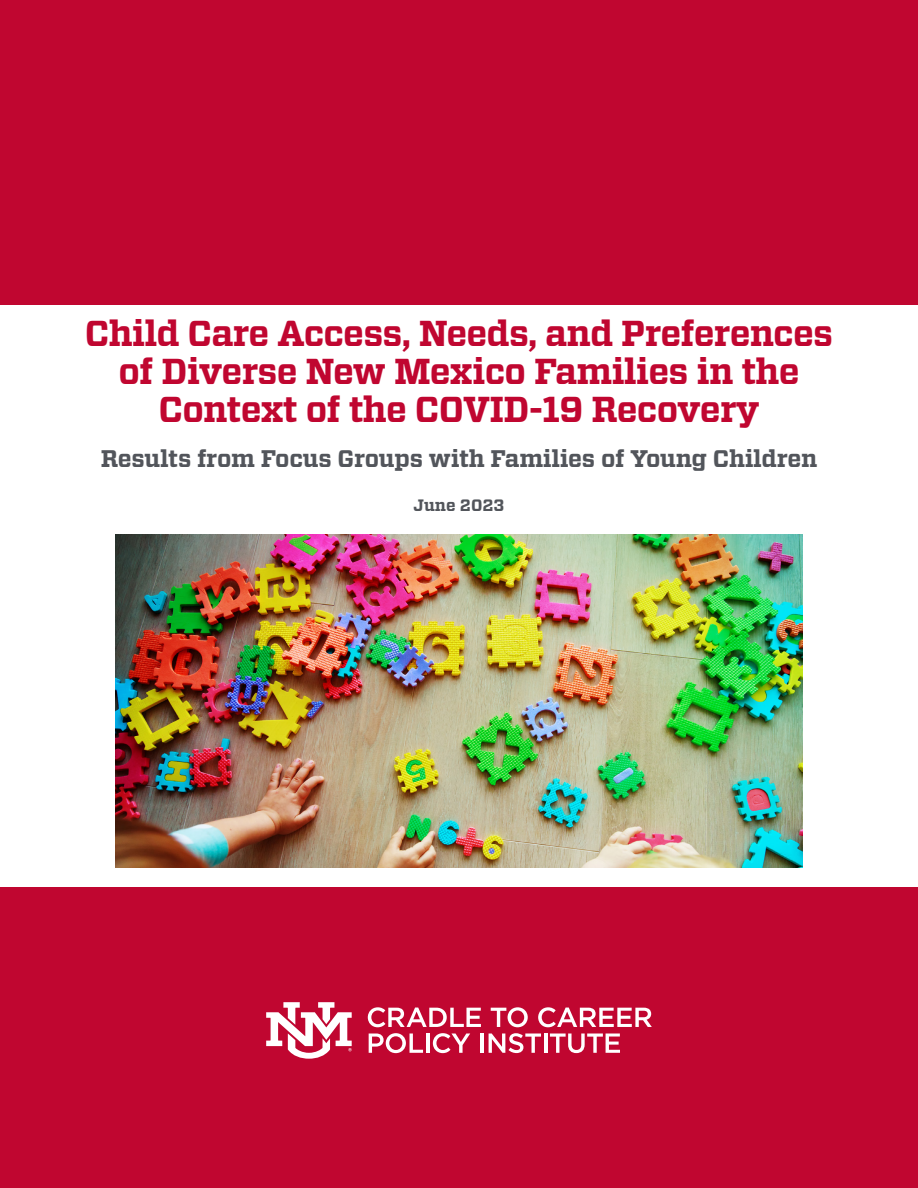
<style>
.page{position:relative;width:918px;height:1188px;background:#fff}
.page>*{position:absolute;margin:0;border:0;box-sizing:border-box;transform-origin:0 0}
.t1{font:700 36px/37.5px "Vitesse";letter-spacing:-.02em;color:#c00630;text-align:center}
.t2{font:700 24px "Vitesse";letter-spacing:-.01em;color:#52555b}
.t3{font:700 16.5px "Vitesse";color:#52555b}
</style>
<div class="page">
<div style="left:0;top:0;width:918px;height:305px;background:#c00630"></div>
<div style="left:0;top:888px;width:918px;height:300px;background:#c00630"></div>
<svg style="left:368px;top:1007px;width:113px;height:20px"></svg>
<svg style="left:491px;top:1007px;width:37px;height:20px"></svg>
<svg style="left:538px;top:1007px;width:114px;height:20px"></svg>
<svg style="left:369px;top:1033px;width:54px;height:20px"></svg>
<hr style="left:426px;top:1034px;width:3px;height:19px;background:#fff">
<svg style="left:433px;top:1033px;width:37px;height:20px"></svg>
<hr style="left:481px;top:1034px;width:3px;height:19px;background:#fff">
<svg style="left:489px;top:1033px;width:52px;height:20px"></svg>
<hr style="left:544px;top:1034px;width:3px;height:19px;background:#fff">
<svg style="left:550px;top:1034px;width:70px;height:19px"></svg>
<svg style="left:266px;top:1002px;width:86px;height:57px"></svg>
<img style="left:116px;top:534px;width:686px;height:334px">
<p class="t1" style="left:85px;top:316px;width:750px">Child Care Access, Needs, and Preferences of Diverse New Mexico Families in the<br>Context of the COVID-19 Recovery</p>
<p class="t2" style="left:101px;top:443px;width:718px">Results from Focus Groups with Families of Young Children</p>
<p class="t3" style="left:414px;top:494px;width:92px">June 2023</p>
</div>
